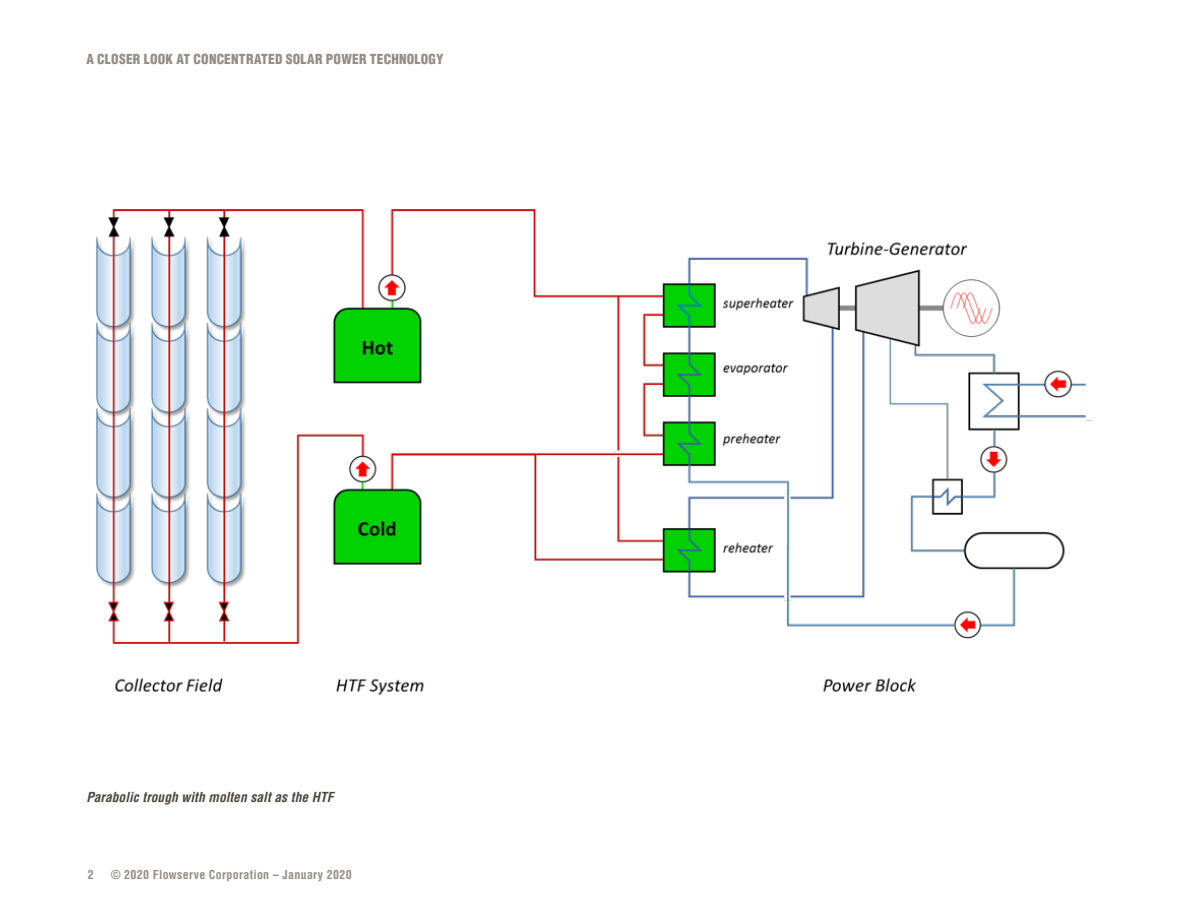
<style>
.page{position:relative;width:1188px;height:918px;background:#fff}
.page>*{position:absolute;margin:0;border:0;box-sizing:border-box;transform-origin:0 0}
.AG-Breadcrumb{font:900 condensed 13.5px "Helvetica LT Std";letter-spacing:.015em;color:#958d86}
.AG-Image_Caption_Hea{font:italic 700 condensed 13.5px "Helvetica LT Std";color:#4d453f}
.AG-Page_Numbers_Left{font:700 condensed 12px "Helvetica LT Std";letter-spacing:.025em;color:#958d86}
</style>
<div class="page">
<img style="left:96px;top:209px;width:997px;height:486px">
<p class="AG-Breadcrumb" style="left:86px;top:50px;width:359px">A CLOSER LOOK AT CONCENTRATED SOLAR POWER TECHNOLOGY</p>
<p class="AG-Image_Caption_Hea" style="left:86px;top:789px;width:249px">Parabolic trough with molten salt as the HTF</p>
<p class="AG-Page_Numbers_Left" style="left:88px;top:867px;width:7px">2</p>
<p class="AG-Page_Numbers_Left" style="left:111px;top:867px;width:242px">© 2020 Flowserve Corporation – January 2020</p>
</div>
